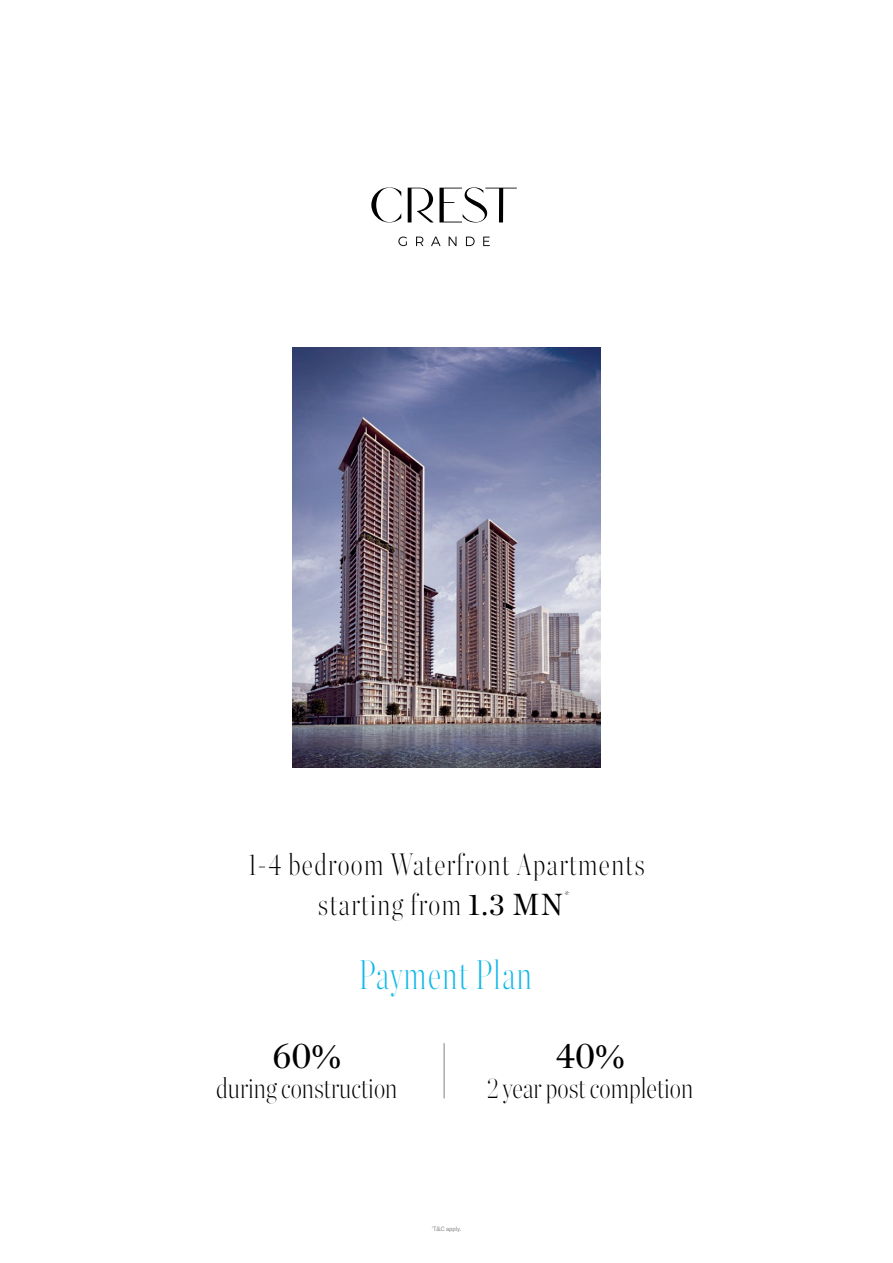
<style>
.page{position:relative;width:893px;height:1263px;background:#fff}
.page>*{position:absolute;margin:0;border:0;box-sizing:border-box;transform-origin:0 0}
.t1{font:41.25px "Chronicle Hairline Comp";letter-spacing:.04em;color:#0fb8e9;scale:.93 1}
.t2{font:36.9px "Chronicle Deck Cond";color:#000001;scale:1.07 1}
.t3{font:30.9px/39.6px "Chronicle Hairline Comp";letter-spacing:.04em;color:#000001;text-align:center;scale:1.07 1}
.t4{font:29.1px "Chronicle Hairline Comp";color:#000001;scale:1.07 1}
.t5{font:300 6.45px "Ringside Narrow";color:#6c6d70}
.s1{font-family:"Chronicle Deck Cond"}
.s2{font-family:"Times New Roman";font-size:33.3px}
</style>
<div class="page">
<hr style="left:444px;top:1043px;width:1px;height:55px;background:#808285">
<svg style="left:371px;top:187px;width:30px;height:35px"></svg>
<svg style="left:408px;top:187px;width:109px;height:35px"></svg>
<svg style="left:398px;top:237px;width:9px;height:9px"></svg>
<svg style="left:416px;top:237px;width:7px;height:9px"></svg>
<svg style="left:431px;top:237px;width:10px;height:9px"></svg>
<svg style="left:449px;top:237px;width:7px;height:9px"></svg>
<svg style="left:466px;top:237px;width:9px;height:9px"></svg>
<svg style="left:483px;top:237px;width:7px;height:9px"></svg>
<img style="left:293px;top:348px;width:307px;height:420px">
<p class="t3" style="left:248px;top:842px;width:372px">1-4 bedroom Waterfront Apartments starting from <span class="s1">1.3 MN</span><sup>*</sup></p>
<p class="t2" style="left:272px;top:1027px;width:66px">60<span class="s2">%</span></p>
<h1 class="t1" style="left:360px;top:944px;width:187px">Payment Plan</h1>
<p class="t2" style="left:556px;top:1027px;width:66px">40<span class="s2">%</span></p>
<p class="t4" style="left:216px;top:1066px;width:171px">during construction</p>
<p class="t4" style="left:487px;top:1066px;width:194px">2 year post completion</p>
<p class="t5" style="left:432px;top:1224px;width:31px"><sup>*</sup>T&amp;C apply.</p>
</div>
